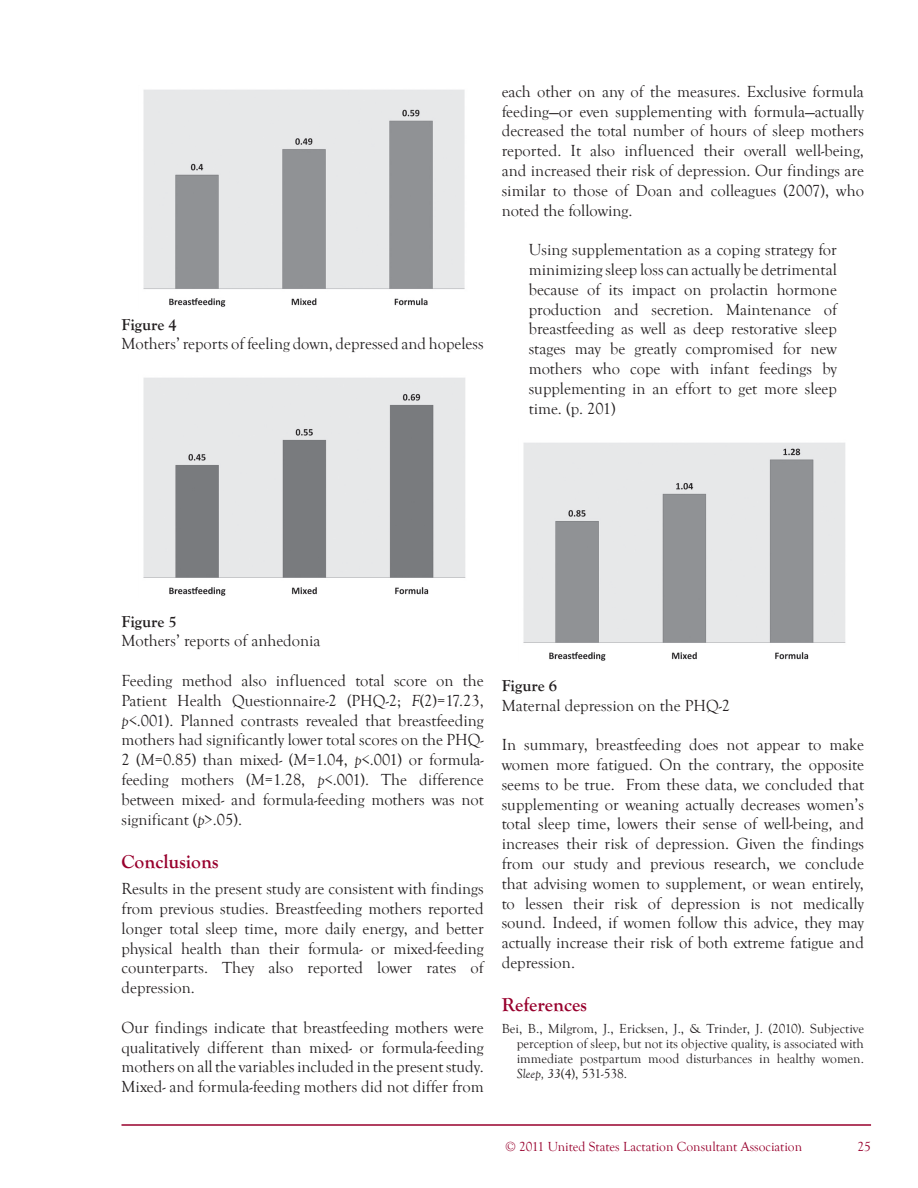
<style>
.page{position:relative;width:918px;height:1188px;background:#fff}
.page>*{position:absolute;margin:0;border:0;box-sizing:border-box;transform-origin:0 0}
.Section_Title{font:700 19.5px "Goudy Old Style T";color:#98012d}
.Text{font:16.5px/19.8px "Goudy Old Style T";color:#231f20;text-align:justify}
.Indented_text{font:16.5px/19.8px "Goudy Old Style T";color:#231f20;text-align:justify}
.Text-2{font:700 16.5px "Goudy Old Style T";color:#231f20}
.References{font:13.5px/15px "Goudy Old Style T";color:#231f20;text-align:justify}
.t1{font:13.5px "Goudy Old Style T";color:#98012d}
.s1{font-style:italic}
</style>
<div class="page">
<hr style="left:122px;top:1124px;width:749px;height:2px;background:#98012d">
<img style="left:143px;top:89px;width:322px;height:218px">
<img style="left:143px;top:377px;width:323px;height:219px">
<img style="left:523px;top:442px;width:323px;height:219px">
<p class="Text-2" style="left:122px;top:315px;width:57px">Figure 4</p>
<p class="Text" style="left:122px;top:334px;width:364px">Mothers’ reports of feeling down, depressed and hopeless</p>
<p class="Text" style="left:502px;top:82px;width:364px">each other on any of the measures. Exclusive formula feeding—or even supplementing with formula—actually decreased the total number of hours of sleep mothers reported. It also influenced their overall well-being, and increased their risk of depression. Our findings are similar to those of Doan and colleagues (2007), who noted the following.</p>
<p class="Indented_text" style="left:529px;top:240px;width:310px">Using supplementation as a coping strategy for minimizing sleep loss can actually be detrimental because of its impact on prolactin hormone production and secretion. Maintenance of breastfeeding as well as deep restorative sleep stages may be greatly compromised for new mothers who cope with infant feedings by supplementing in an effort to get more sleep time. (p. 201)</p>
<p class="Text-2" style="left:122px;top:612px;width:57px">Figure 5</p>
<p class="Text" style="left:122px;top:631px;width:201px">Mothers’ reports of anhedonia</p>
<p class="Text" style="left:122px;top:671px;width:364px">Feeding method also influenced total score on the Patient Health Questionnaire-2 (PHQ-2; <span class="s1">F</span>(2)=17.23, <span class="s1">p&lt;</span>.001). Planned contrasts revealed that breastfeeding mothers had significantly lower total scores on the PHQ-2 (<span class="s1">M</span>=0.85) than mixed- (<span class="s1">M</span>=1.04, <span class="s1">p&lt;</span>.001) or formula&shy;feeding mothers (<span class="s1">M</span>=1.28, <span class="s1">p&lt;</span>.001). The difference between mixed- and formula-feeding mothers was not significant (<span class="s1">p&gt;</span>.05).</p>
<p class="Section_Title" style="left:122px;top:850px;width:99px">Conclusions</p>
<p class="Text" style="left:122px;top:879px;width:364px">Results in the present study are consistent with findings from previous studies. Breastfeeding mothers reported longer total sleep time, more daily energy, and better physical health than their formula- or mixed-feeding counterparts. They also reported lower rates of depression.</p>
<p class="Text" style="left:122px;top:1018px;width:364px">Our findings indicate that breastfeeding mothers were qualitatively different than mixed- or formula-feeding mothers on all the variables included in the present study.<br>Mixed- and formula-feeding mothers did not differ from</p>
<p class="Text-2" style="left:502px;top:676px;width:57px">Figure 6</p>
<p class="Text" style="left:502px;top:696px;width:230px">Maternal depression on the PHQ-2</p>
<p class="Text" style="left:502px;top:735px;width:364px">In summary, breastfeeding does not appear to make women more fatigued. On the contrary, the opposite seems to be true. From these data, we concluded that supplementing or weaning actually decreases women’s total sleep time, lowers their sense of well-being, and increases their risk of depression. Given the findings from our study and previous research, we conclude that advising women to supplement, or wean entirely, to lessen their risk of depression is not medically sound. Indeed, if women follow this advice, they may actually increase their risk of both extreme fatigue and depression.</p>
<p class="Section_Title" style="left:502px;top:994px;width:87px">References</p>
<p class="References" style="left:517px;top:1021px;width:349px;text-indent:-15px">Bei, B., Milgrom, J., Ericksen, J., &amp; Trinder, J. (2010). Subjective perception of sleep, but not its objective quality, is associated with immediate postpartum mood disturbances in healthy women.<br><span class="s1">Sleep, 33</span>(4), 531-538.</p>
<p class="t1" style="left:505px;top:1139px;width:298px">© 2011 United States Lactation Consultant Association</p>
<p class="t1" style="left:858px;top:1139px;width:15px">25</p>
</div>
